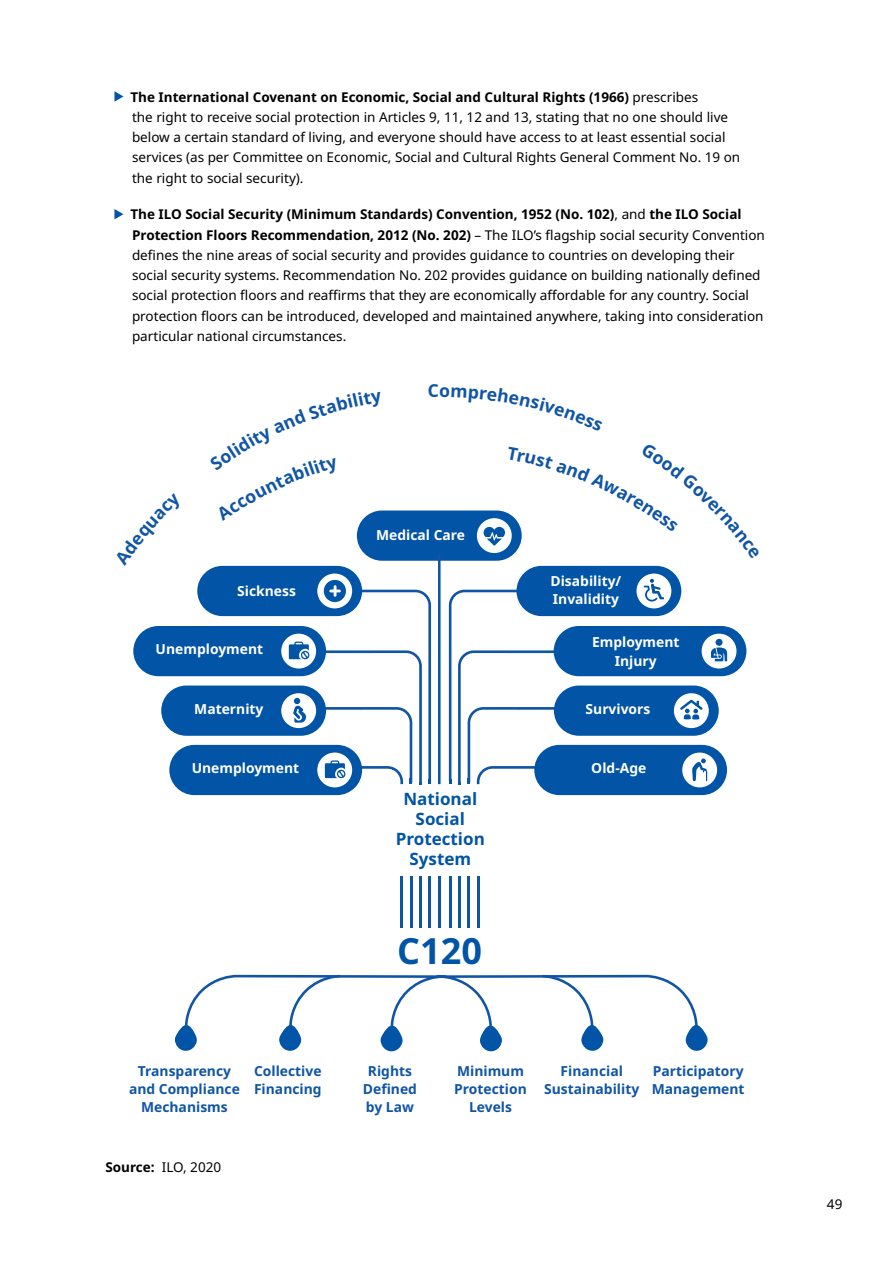
<style>
.page{position:relative;width:893px;height:1263px;background:#fff}
.page>*{position:absolute;margin:0;border:0;box-sizing:border-box;transform-origin:0 0}
.t1{font:700 36px "Noto Sans";color:#0054a6}
.t2{font:700 17.7px "Noto Sans";color:#1055a5}
.t3{font:700 16.95px "Noto Sans";color:#0054a6}
.t4{font:700 13.8px "Noto Sans";color:#1055a5}
.t5{font:700 13.8px "Noto Sans";color:#fff}
.t6{font:13.5px "Noto Sans";color:#000}
.t7{font:700 13.5px "Noto Sans";color:#000}
.s1{font-weight:400}
.s2{font-weight:700}
</style>
<div class="page">
<div style="left:357px;top:510px;width:165px;height:51px;background:#0154a6;border-radius:25px"></div>
<div style="left:438px;top:554px;width:3px;height:230px;border:1px solid #1055a5"></div>
<hr style="left:400px;top:876px;width:3px;height:51px;background:#1055a5">
<hr style="left:410px;top:876px;width:2px;height:51px;background:#1055a5">
<hr style="left:419px;top:876px;width:3px;height:51px;background:#1055a5">
<hr style="left:438px;top:876px;width:3px;height:51px;background:#1055a5">
<hr style="left:458px;top:876px;width:3px;height:51px;background:#1055a5">
<hr style="left:468px;top:876px;width:2px;height:51px;background:#1055a5">
<hr style="left:477px;top:876px;width:2px;height:51px;background:#1055a5">
<svg style="left:175px;top:974px;width:533px;height:78px"></svg>
<svg style="left:114px;top:91px;width:9px;height:11px"></svg>
<svg style="left:114px;top:209px;width:9px;height:10px"></svg>
<hr style="left:428px;top:876px;width:3px;height:51px;background:#1055a5">
<hr style="left:449px;top:876px;width:2px;height:51px;background:#1055a5">
<div style="left:477px;top:518px;width:35px;height:35px;background:#fff;border-radius:50%"></div>
<div style="left:197px;top:566px;width:165px;height:50px;background:#0154a6;border-radius:25px"></div>
<svg style="left:317px;top:573px;width:35px;height:35px"></svg>
<div style="left:133px;top:626px;width:193px;height:50px;background:#0154a6;border-radius:25px"></div>
<svg style="left:281px;top:634px;width:35px;height:34px"></svg>
<div style="left:161px;top:685px;width:165px;height:51px;background:#0154a6;border-radius:25px"></div>
<div style="left:281px;top:693px;width:35px;height:35px;background:#fff;border-radius:50%"></div>
<div style="left:169px;top:745px;width:193px;height:50px;background:#0154a6;border-radius:25px"></div>
<div style="left:317px;top:752px;width:35px;height:35px;background:#fff;border-radius:50%"></div>
<svg style="left:289px;top:580px;width:142px;height:205px"></svg>
<div style="left:516px;top:566px;width:165px;height:50px;background:#0154a6;border-radius:25px"></div>
<div style="left:636px;top:573px;width:35px;height:35px;background:#fff;border-radius:50%"></div>
<div style="left:554px;top:626px;width:192px;height:50px;background:#0154a6;border-radius:25px"></div>
<div style="left:702px;top:634px;width:34px;height:34px;background:#fff;border-radius:50%"></div>
<div style="left:554px;top:685px;width:165px;height:51px;background:#0154a6;border-radius:25px"></div>
<div style="left:674px;top:693px;width:35px;height:35px;background:#fff;border-radius:50%"></div>
<div style="left:534px;top:745px;width:193px;height:50px;background:#0154a6;border-radius:25px"></div>
<div style="left:682px;top:752px;width:35px;height:35px;background:#fff;border-radius:50%"></div>
<svg style="left:448px;top:589px;width:119px;height:196px"></svg>
<svg style="left:644px;top:579px;width:20px;height:23px"></svg>
<svg style="left:692px;top:758px;width:15px;height:23px"></svg>
<svg style="left:711px;top:639px;width:16px;height:22px"></svg>
<svg style="left:680px;top:700px;width:23px;height:20px"></svg>
<svg style="left:484px;top:510px;width:38px;height:49px"></svg>
<p class="t7" style="left:130px;top:87px;width:569px">The International Covenant on Economic, Social and Cultural Rights (1966) <span class="s1">prescribes</span></p>
<p class="t6" style="left:132px;top:107px;width:598px">the right to receive social protection in Articles 9, 11, 12 and 13, stating that no one should live</p>
<p class="t6" style="left:132px;top:128px;width:595px">below a certain standard of living, and everyone should have access to at least essential social</p>
<p class="t6" style="left:132px;top:148px;width:610px">services (as per Committee on Economic, Social and Cultural Rights General Comment No. 19 on</p>
<p class="t6" style="left:132px;top:168px;width:173px">the right to social security).</p>
<p class="t7" style="left:130px;top:205px;width:613px">The ILO Social Security (Minimum Standards) Convention, 1952 (No. 102)<span class="s1">, and</span> the ILO Social</p>
<p class="t7" style="left:132px;top:225px;width:634px">Protection Floors Recommendation, 2012 (No. 202) <span class="s1">– The ILO’s flagship social security Convention</span></p>
<p class="t6" style="left:132px;top:245px;width:604px">defines the nine areas of social security and provides guidance to countries on developing their</p>
<p class="t6" style="left:132px;top:266px;width:630px">social security systems. Recommendation No. 202 provides guidance on building nationally defined</p>
<p class="t6" style="left:132px;top:286px;width:619px">social protection floors and reaffirms that they are economically affordable for any country. Social</p>
<p class="t6" style="left:132px;top:306px;width:633px">protection floors can be introduced, developed and maintained anywhere, taking into consideration</p>
<p class="t6" style="left:132px;top:326px;width:216px">particular national circumstances.</p>
<h2 class="t2" style="left:439px;top:378px;width:13px">o</h2>
<p class="t5" style="left:237px;top:581px;width:60px">Sickness</p>
<p class="t5" style="left:156px;top:640px;width:109px">Unemployment</p>
<p class="t5" style="left:194px;top:699px;width:71px">Maternity</p>
<p class="t5" style="left:192px;top:758px;width:109px">Unemployment</p>
<p class="t4" style="left:138px;top:1061px;width:95px">Transparency</p>
<p class="t4" style="left:129px;top:1079px;width:112px">and Compliance</p>
<p class="t4" style="left:141px;top:1097px;width:88px">Mechanisms</p>
<p class="t4" style="left:254px;top:1061px;width:69px">Collective</p>
<p class="t4" style="left:254px;top:1079px;width:69px">Financing</p>
<p class="t6" style="left:105px;top:1157px;width:117px"><span class="s2">Source:</span> ILO, 2020</p>
<p class="t5" style="left:376px;top:526px;width:90px">Medical Care</p>
<p class="t3" style="left:403px;top:787px;width:75px">National</p>
<p class="t3" style="left:416px;top:807px;width:51px">Social</p>
<p class="t3" style="left:396px;top:827px;width:91px">Protection</p>
<p class="t3" style="left:409px;top:847px;width:63px">System</p>
<p class="t1" style="left:397px;top:925px;width:86px">C120</p>
<p class="t5" style="left:550px;top:572px;width:72px">Disability/</p>
<p class="t5" style="left:553px;top:590px;width:68px">Invalidity</p>
<p class="t5" style="left:592px;top:633px;width:89px">Employment</p>
<p class="t5" style="left:615px;top:651px;width:44px">Injury</p>
<p class="t5" style="left:586px;top:699px;width:66px">Survivors</p>
<p class="t5" style="left:591px;top:758px;width:57px">Old-Age</p>
<p class="t4" style="left:368px;top:1061px;width:46px">Rights</p>
<p class="t4" style="left:363px;top:1079px;width:56px">Defined</p>
<p class="t4" style="left:366px;top:1097px;width:50px">by Law</p>
<p class="t4" style="left:457px;top:1061px;width:68px">Minimum</p>
<p class="t4" style="left:454px;top:1079px;width:74px">Protection</p>
<p class="t4" style="left:469px;top:1097px;width:44px">Levels</p>
<p class="t4" style="left:561px;top:1061px;width:64px">Financial</p>
<p class="t4" style="left:544px;top:1079px;width:97px">Sustainability</p>
<p class="t4" style="left:653px;top:1061px;width:92px">Participatory</p>
<p class="t4" style="left:652px;top:1079px;width:94px">Management</p>
<p class="t6" style="left:827px;top:1194px;width:17px">49</p>
</div>
